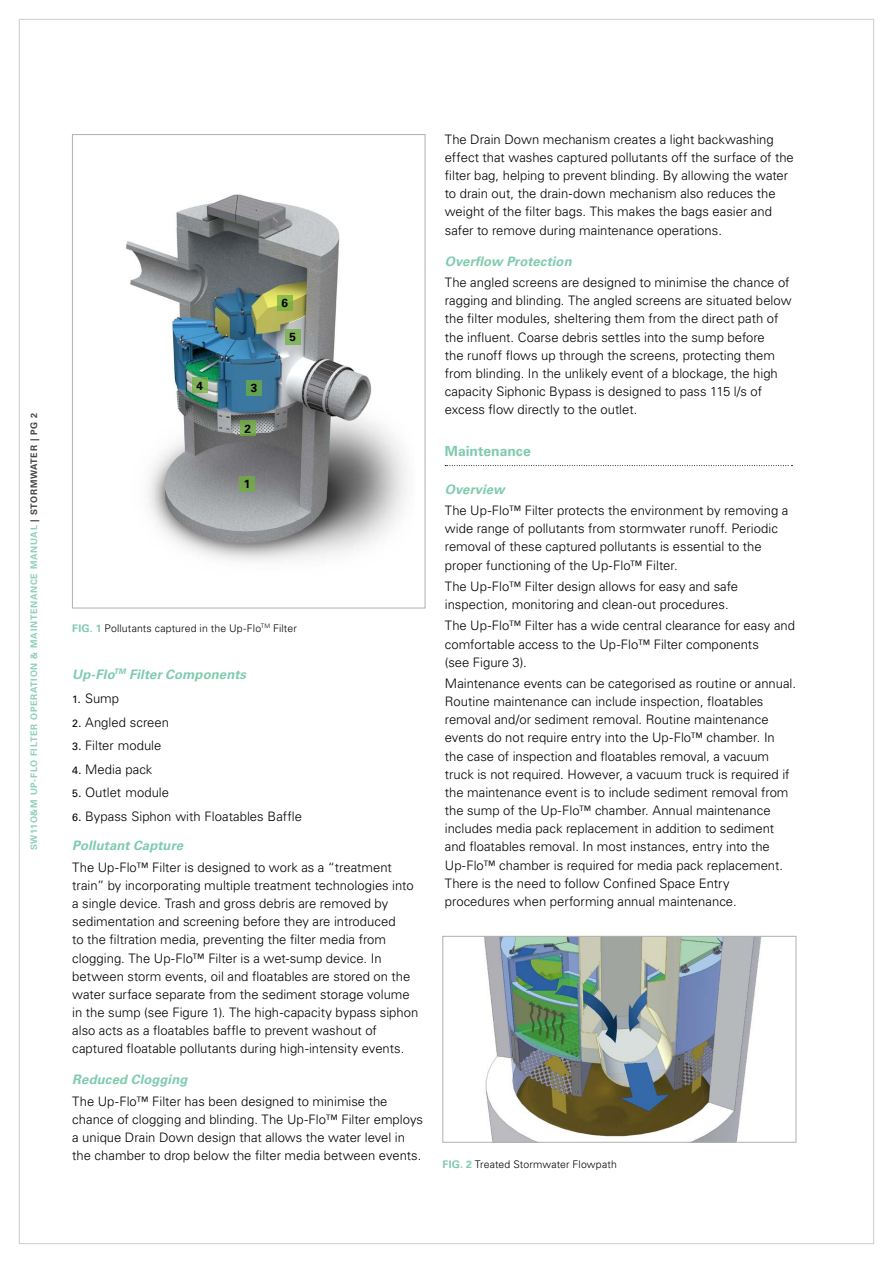
<style>
.page{position:relative;width:893px;height:1263px;background:#fff}
.page>*{position:absolute;margin:0;border:0;box-sizing:border-box;transform-origin:0 0}
.t1{font:700 13.95px "Univers LT Std";color:#7fcbae}
.t2{font:300 13.05px/18.1px "Univers LT Std";color:#000}
.t3{font:italic 700 13.05px "Univers LT Std";letter-spacing:.01em;color:#7fcbae}
.t4{font:700 11.7px "Univers LT Std";color:#000}
.t5{font:300 10.5px "Univers LT Std";letter-spacing:.01em;color:#000}
.t6{font:700 9px "Univers LT Std";letter-spacing:.08em;color:#8fd0b6}
.s1{color:#464547}
.s2{font-weight:700;color:#7fcbae}
.s3{font-weight:400;font-size:10.65px}
</style>
<div class="page">
<svg style="left:445px;top:465px;width:347px;height:1px"></svg>
<img style="left:484px;top:938px;width:278px;height:202px">
<div style="left:443px;top:936px;width:353px;height:206px;border:1px solid #afb1b1"></div>
<img style="left:126px;top:194px;width:280px;height:367px">
<div style="left:239px;top:476px;width:16px;height:16px;background:#74a44f"></div>
<div style="left:277px;top:295px;width:16px;height:15px;background:#8bbb46"></div>
<div style="left:285px;top:329px;width:16px;height:15px;background:#83b45e"></div>
<div style="left:246px;top:380px;width:16px;height:15px;background:#61a155"></div>
<div style="left:192px;top:378px;width:15px;height:15px;background:#82b35b"></div>
<svg style="left:240px;top:421px;width:16px;height:15px"></svg>
<p class="t6" style="left:29px;top:850px;width:439px;rotate:-90deg">SW11O&amp;M Up-Flo Filter Operation &amp; Maintenance Manual <span class="s1">| STORMWATER | PG 2</span></p>
<p class="t4" style="left:282px;top:296px;width:8px">6</p>
<p class="t4" style="left:196px;top:379px;width:8px">4</p>
<p class="t4" style="left:251px;top:381px;width:8px">3</p>
<p class="t4" style="left:245px;top:422px;width:8px">2</p>
<p class="t4" style="left:244px;top:477px;width:8px">1</p>
<p class="t4" style="left:289px;top:330px;width:8px">5</p>
<p class="t5" style="left:72px;top:621px;width:226px"><span class="s2">Fig. 1</span> Pollutants captured in the Up-Flo<sup>TM</sup> Filter</p>
<p class="t3" style="left:72px;top:666px;width:175px">Up-Flo<sup>TM</sup> Filter Components</p>
<p class="t2" style="left:72px;top:689px;width:48px"><span class="s3">1.</span> Sump</p>
<p class="t2" style="left:72px;top:713px;width:98px"><span class="s3">2.</span> Angled screen</p>
<p class="t2" style="left:72px;top:736px;width:91px"><span class="s3">3.</span> Filter module</p>
<p class="t2" style="left:72px;top:760px;width:82px"><span class="s3">4.</span> Media pack</p>
<p class="t2" style="left:72px;top:783px;width:98px"><span class="s3">5.</span> Outlet module</p>
<p class="t2" style="left:72px;top:807px;width:231px"><span class="s3">6.</span> Bypass Siphon with Floatables Baffle</p>
<p class="t3" style="left:72px;top:838px;width:112px">Pollutant Capture</p>
<p class="t2" style="left:72px;top:858px;width:348px">The Up-Flo™ Filter is designed to work as a “treatment train” by incorporating multiple treatment technologies into a single device. Trash and gross debris are removed by sedimentation and screening before they are introduced<br>to the filtration media, preventing the filter media from clogging. The Up-Flo™ Filter is a wet-sump device. In between storm events, oil and floatables are stored on the water surface separate from the sediment storage volume in the sump (see Figure 1). The high-capacity bypass siphon also acts as a floatables baffle to prevent washout of captured floatable pollutants during high-intensity events.</p>
<p class="t3" style="left:72px;top:1072px;width:117px">Reduced Clogging</p>
<p class="t2" style="left:72px;top:1092px;width:352px">The Up-Flo™ Filter has been designed to minimise the chance of clogging and blinding. The Up-Flo™ Filter employs a unique Drain Down design that allows the water level in the chamber to drop below the filter media between events.</p>
<p class="t2" style="left:445px;top:130px;width:350px">The Drain Down mechanism creates a light backwashing effect that washes captured pollutants off the surface of the filter bag, helping to prevent blinding. By allowing the water to drain out, the drain-down mechanism also reduces the weight of the filter bags. This makes the bags easier and safer to remove during maintenance operations.</p>
<p class="t3" style="left:445px;top:253px;width:128px">Overflow Protection</p>
<p class="t2" style="left:445px;top:273px;width:348px">The angled screens are designed to minimise the chance of ragging and blinding. The angled screens are situated below the filter modules, sheltering them from the direct path of the influent. Coarse debris settles into the sump before<br>the runoff flows up through the screens, protecting them from blinding. In the unlikely event of a blockage, the high capacity Siphonic Bypass is designed to pass 115 l/s of excess flow directly to the outlet.</p>
<p class="t1" style="left:445px;top:443px;width:87px">Maintenance</p>
<p class="t3" style="left:445px;top:481px;width:61px">Overview</p>
<p class="t2" style="left:445px;top:501px;width:345px">The Up-Flo™ Filter protects the environment by removing a wide range of pollutants from stormwater runoff. Periodic removal of these captured pollutants is essential to the proper functioning of the Up-Flo™ Filter.</p>
<p class="t2" style="left:445px;top:577px;width:295px">The Up-Flo™ Filter design allows for easy and safe inspection, monitoring and clean-out procedures.</p>
<p class="t2" style="left:445px;top:617px;width:352px">The Up-Flo™ Filter has a wide central clearance for easy and comfortable access to the Up-Flo™ Filter components<br>(see Figure 3).</p>
<p class="t2" style="left:445px;top:674px;width:353px">Maintenance events can be categorised as routine or annual.<br>Routine maintenance can include inspection, floatables removal and/or sediment removal. Routine maintenance events do not require entry into the Up-Flo™ chamber. In the case of inspection and floatables removal, a vacuum truck is not required. However, a vacuum truck is required if the maintenance event is to include sediment removal from the sump of the Up-Flo™ chamber. Annual maintenance includes media pack replacement in addition to sediment and floatables removal. In most instances, entry into the Up-Flo™ chamber is required for media pack replacement.<br>There is the need to follow Confined Space Entry procedures when performing annual maintenance.</p>
<p class="t5" style="left:443px;top:1158px;width:176px"><span class="s2">Fig . 2</span> Treated Stormwater Flowpath</p>
</div>
